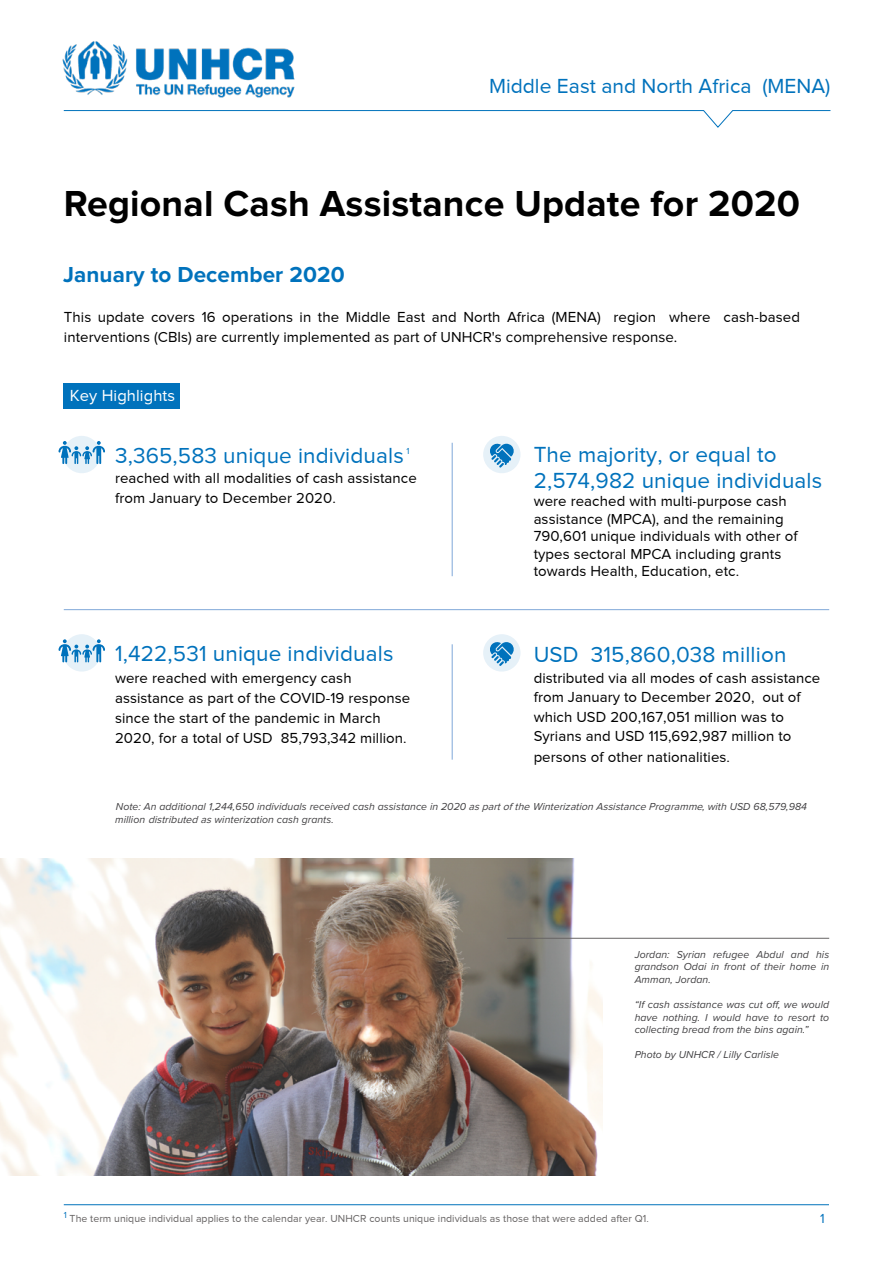
<style>
.page{position:relative;width:893px;height:1263px;background:#fff}
.page>*{position:absolute;margin:0;border:0;box-sizing:border-box;transform-origin:0 0}
.t1{font:700 37.5px "Proxima Nova";letter-spacing:.005em;color:#000}
.t2{font:22.5px/25.3px "Proxima Nova";letter-spacing:.005em;color:#0072bc}
.t3{font:700 22.5px "Proxima Nova";letter-spacing:.005em;color:#0072bc}
.t4{font:21px "Proxima Nova";color:#0072bc}
.t5{font:16.5px "Proxima Nova";letter-spacing:.005em;color:#fff}
.t6{font:15px/19.8px "Proxima Nova";letter-spacing:.005em;color:#000}
.t7{font:13.5px "Proxima Nova";color:#0072bc}
.t8{font:italic 10.5px/12.6px "Proxima Nova";letter-spacing:.005em;color:#414042;text-align:justify}
.t9{font:10.5px "Proxima Nova";letter-spacing:.005em;color:#676464}
.t10{font:9px "Proxima Nova";color:#0072bc}
.s1{font-style:inherit}
</style>
<div class="page">
<img style="left:62px;top:41px;width:233px;height:57px">
<svg style="left:63px;top:110px;width:768px;height:18px"></svg>
<hr style="left:64px;top:1204px;width:765px;height:1px;background:#0072bc">
<img style="left:0;top:859px;width:603px;height:316px">
<div style="left:64px;top:383px;width:116px;height:26px;background:#0072bc"></div>
<hr style="left:64px;top:609px;width:765px;height:1px;background:#7fa8d9">
<hr style="left:452px;top:443px;width:1px;height:133px;background:#7fa8d9">
<hr style="left:452px;top:644px;width:1px;height:116px;background:#7fa8d9">
<div style="left:63px;top:436px;width:37px;height:37px;background:#e6f1f8;border-radius:50%"></div>
<div style="left:63px;top:634px;width:37px;height:38px;background:#e6f1f8;border-radius:50%"></div>
<div style="left:483px;top:436px;width:38px;height:37px;background:#e6f1f8;border-radius:50%"></div>
<div style="left:483px;top:634px;width:38px;height:38px;background:#e6f1f8;border-radius:50%"></div>
<svg style="left:59px;top:441px;width:46px;height:23px"></svg>
<svg style="left:59px;top:639px;width:46px;height:23px"></svg>
<svg style="left:490px;top:443px;width:24px;height:25px"></svg>
<svg style="left:490px;top:642px;width:24px;height:24px"></svg>
<hr style="left:507px;top:938px;width:322px;height:1px;background:#676464">
<h3 class="t4" style="left:489px;top:74px;width:343px">Middle East and North Africa (MENA)</h3>
<h1 class="t1" style="left:64px;top:182px;width:738px">Regional Cash Assistance Update for 2020</h1>
<h2 class="t3" style="left:63px;top:262px;width:283px">January to December 2020</h2>
<p class="t6" style="left:64px;top:307px;width:737px">This update covers 16 operations in the Middle East and North Africa (MENA) region where cash-based interventions (CBIs) are currently implemented as part of UNHCR's comprehensive response.</p>
<p class="t5" style="left:70px;top:386px;width:107px">Key Highlights</p>
<h2 class="t2" style="left:115px;top:442px;width:290px">3,365,583 unique individuals</h2>
<p class="t10" style="left:407px;top:446px;width:5px">1</p>
<p class="t6" style="left:115px;top:468px;width:303px">reached with all modalities of cash assistance from January to December 2020.</p>
<h2 class="t2" style="left:115px;top:641px;width:280px">1,422,531 unique individuals</h2>
<p class="t6" style="left:115px;top:668px;width:297px">were reached with emergency cash assistance as part of the COVID-19 response since the start of the pandemic in March 2020, for a total of USD 85,793,342 million.</p>
<h2 class="t2" style="left:534px;top:442px;width:290px">The majority, or equal to<br>2,574,982 unique individuals</h2>
<p class="t6" style="left:534px;top:492px;width:265px;line-height:17.5px">were reached with multi-purpose cash assistance (MPCA), and the remaining 790,601 unique individuals with other of types sectoral MPCA including grants towards Health, Education, etc.</p>
<h2 class="t2" style="left:534px;top:641px;width:254px">USD 315,860,038 million</h2>
<p class="t6" style="left:534px;top:668px;width:288px">distributed via all modes of cash assistance from January to December 2020, out of which USD 200,167,051 million was to Syrians and USD 115,692,987 million to</p>
<p class="t6" style="left:534px;top:747px;width:198px">persons of other nationalities.</p>
<p class="t8" style="left:115px;top:800px;width:693px">Note: An additional 1,244,650 individuals received cash assistance in 2020 <span class="s1">aspartof theWinterizationAssistanceProgramme</span>, with USD 68,579,984 million <span class="s1">distributed as</span>winterization cash grants.</p>
<p class="t8" style="left:635px;top:947px;width:196px">Jordan: Syrian refugee Abdul and his grandson Odai in front of their home in Amman, Jordan.</p>
<p class="t8" style="left:635px;top:998px;width:196px">“If cash assistance was cut off, we would have nothing. I would have to resort to collecting bread from the bins again.”</p>
<p class="t8" style="left:635px;top:1048px;width:146px">Photo by UNHCR / Lilly Carlisle</p>
<p class="t9" style="left:64px;top:1213px;width:587px"><sup>1</sup> The term unique individual applies to the calendar year. UNHCR counts unique individuals as those that were added after Q1.</p>
<p class="t7" style="left:820px;top:1211px;width:6px">1</p>
</div>
